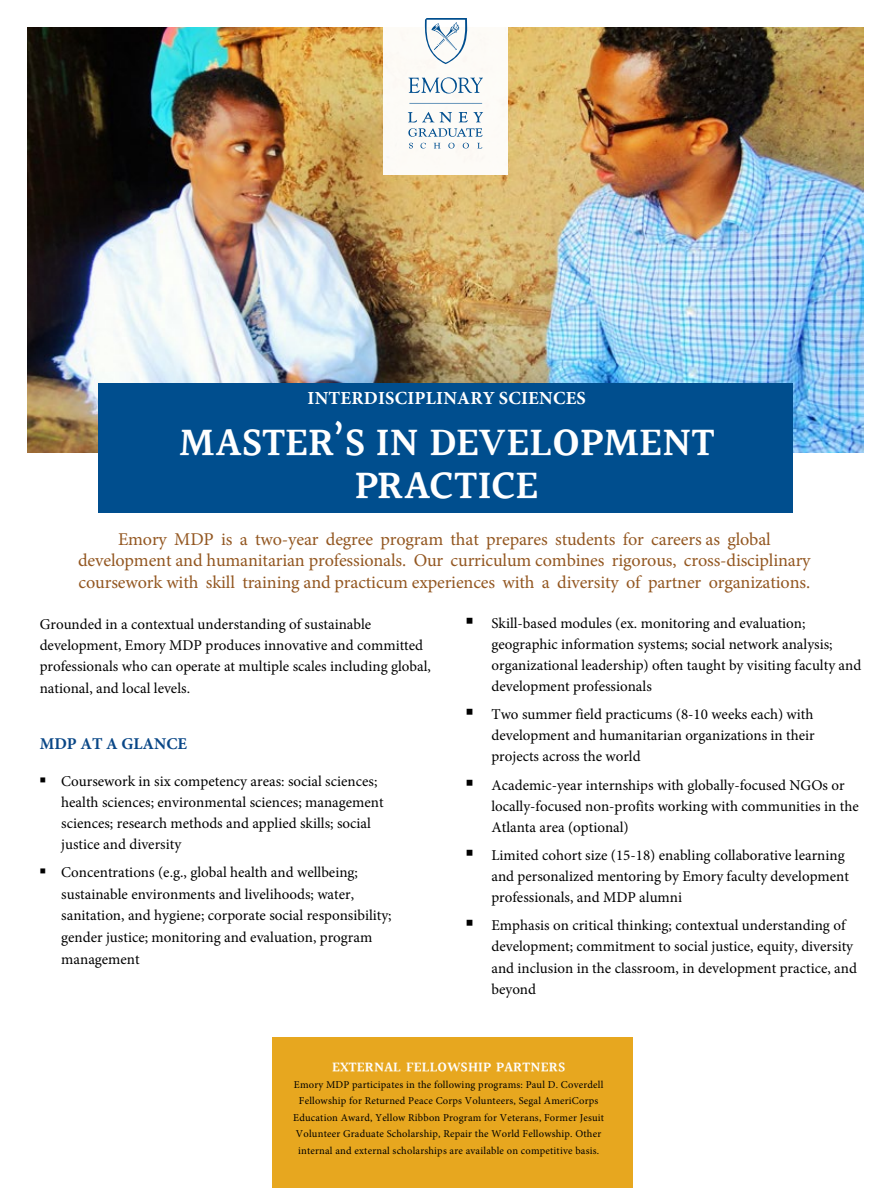
<style>
.page{position:relative;width:891px;height:1188px;background:#fff}
.page>*{position:absolute;margin:0;border:0;box-sizing:border-box;transform-origin:0 0}
.Prog_Title_2_lines{font:600 40.5px/43.5px "Halant";color:#fff;text-align:center}
.Prog_Title_2_lines-2{font:700 18.45px "Minion Pro";letter-spacing:.01em;color:#fff}
.OT_intro_front_justi{font:18px/21.6px "Minion Pro";letter-spacing:-.01em;color:#935721;text-align:center}
.t1{font:700 16.5px "Minion Pro";color:#094787}
.t2{font:15px/21px "Minion Pro";color:#000}
.OT_body{font:600 13.8px "Halant";letter-spacing:.015em;color:#fff}
.OT_body-2{font:10.5px/16.5px "Minion Pro";letter-spacing:.02em;color:#000;text-align:center}
</style>
<div class="page">
<img style="left:27px;top:27px;width:837px;height:425px">
<div style="left:273px;top:1037px;width:360px;height:151px;background:#e7a71f"></div>
<div style="left:383px;top:0;width:125px;height:176px;background:#fdfbf7"></div>
<svg style="left:408px;top:18px;width:75px;height:131px"></svg>
<div style="left:98px;top:383px;width:695px;height:130px;background:#004e8e"></div>
<p class="Prog_Title_2_lines-2" style="left:308px;top:385px;width:280px">INTERDISCIPLINARY SCIENCES</p>
<p class="Prog_Title_2_lines" style="left:179px;top:423px;width:537px">MASTER’S IN DEVELOPMENT<br>PRACTICE</p>
<p class="OT_intro_front_justi" style="left:78px;top:528px;width:734px">Emory MDP is a two-year degree program that prepares students for careers as global development and humanitarian professionals. Our curriculum combines rigorous, cross-disciplinary coursework with skill training and practicum experiences with a diversity of partner organizations.</p>
<p class="t2" style="left:40px;top:613px;width:393px">Grounded in a contextual understanding of sustainable development, Emory MDP produces innovative and committed professionals who can operate at multiple scales including global,</p>
<p class="t2" style="left:40px;top:678px;width:152px">national, and local levels.</p>
<p class="t1" style="left:40px;top:732px;width:149px">MDP AT A GLANCE</p>
<p class="t2" style="left:61px;top:771px;width:324px;text-indent:-22px">▪ Coursework in six competency areas: social sciences; health sciences; environmental sciences; management sciences; research methods and applied skills; social justice and diversity</p>
<p class="t2" style="left:61px;top:862px;width:332px;line-height:21.6px;text-indent:-22px">▪ Concentrations (e.g., global health and wellbeing; sustainable environments and livelihoods; water, sanitation, and hygiene; corporate social responsibility; gender justice; monitoring and evaluation, program management</p>
<p class="t2" style="left:491px;top:612px;width:371px;text-indent:-26px">▪ Skill-based modules (ex. monitoring and evaluation; geographic information systems; social network analysis; organizational leadership) often taught by visiting faculty and development professionals</p>
<p class="t2" style="left:491px;top:704px;width:325px;text-align:justify;text-indent:-26px">▪ Two summer field practicums (8-10 weeks each) with development and humanitarian organizations in their projects across the world</p>
<p class="t2" style="left:491px;top:774px;width:369px;text-indent:-26px">▪ Academic-year internships with globally-focused NGOs or locally-focused non-profits working with communities in the<br>Atlanta area (optional)</p>
<p class="t2" style="left:491px;top:845px;width:359px;text-indent:-26px">▪ Limited cohort size (15-18) enabling collaborative learning and personalized mentoring by Emory faculty development professionals, and MDP alumni</p>
<p class="t2" style="left:491px;top:914px;width:367px;line-height:21.5px;text-indent:-26px">▪ Emphasis on critical thinking; contextual understanding of development; commitment to social justice, equity, diversity and inclusion in the classroom, in development practice, and beyond</p>
<p class="OT_body" style="left:332px;top:1057px;width:235px">EXTERNAL FELLOWSHIP PARTNERS</p>
<p class="OT_body-2" style="left:293px;top:1076px;width:312px">Emory MDP participates in the following programs: Paul D. Coverdell Fellowship for Returned Peace Corps Volunteers, Segal AmeriCorps Education Award, Yellow Ribbon Program for Veterans, Former Jesuit Volunteer Graduate Scholarship, Repair the World Fellowship. Other internal and external scholarships are available on competitive basis.</p>
</div>
